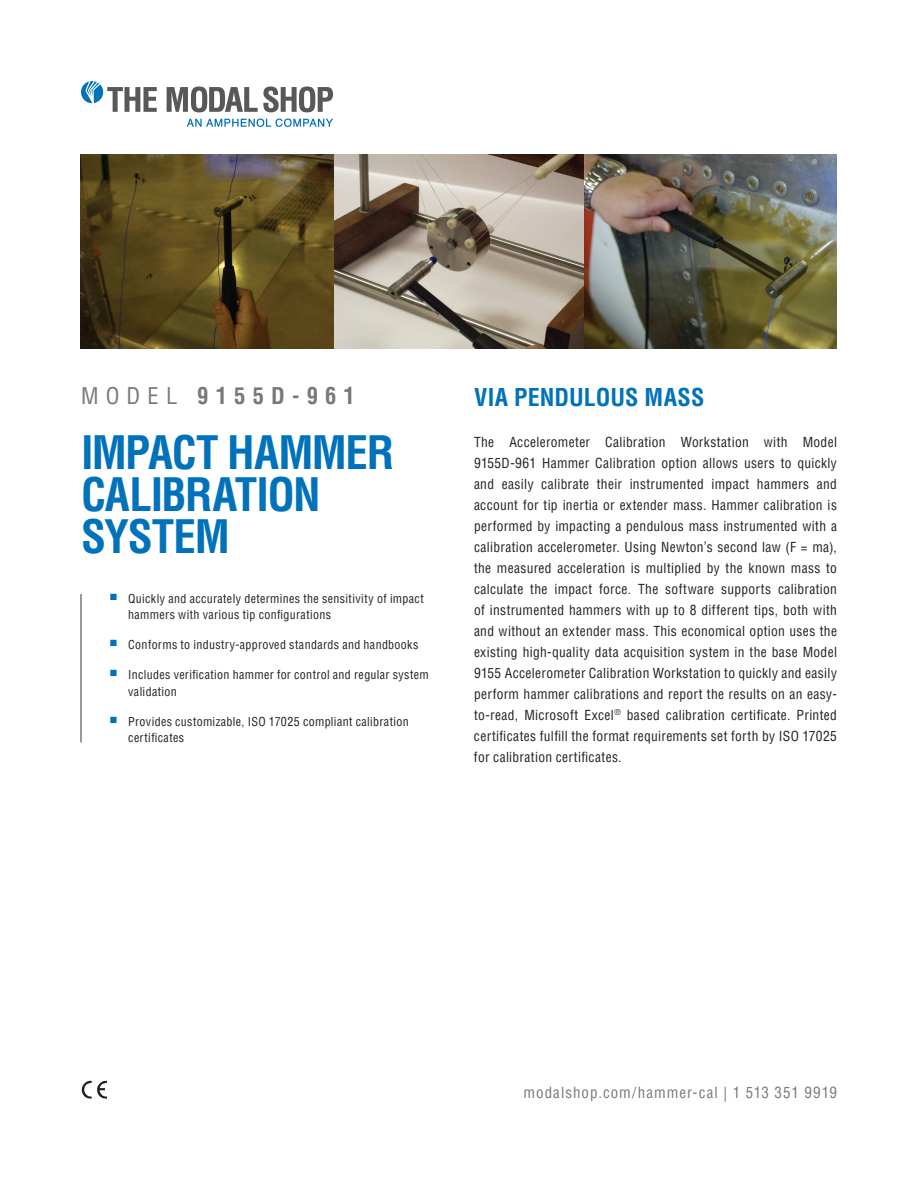
<style>
.page{position:relative;width:918px;height:1188px;background:#fff}
.page>*{position:absolute;margin:0;border:0;box-sizing:border-box;transform-origin:0 0}
.t1{font:700 condensed 45px/42px "Helvetica LT Pro";letter-spacing:-.03em;color:#0072bc}
.t2{font:700 condensed 24px "Helvetica LT Pro";letter-spacing:.005em;color:#0072bc}
.t3{font:700 condensed 22.5px "Helvetica LT Pro";letter-spacing:.32em;color:#76787b}
.t4{font:condensed 15px "Helvetica LT Pro";letter-spacing:.07em;color:#76787b}
.t5{font:condensed 13.5px/21px "Helvetica LT Pro";letter-spacing:.025em;color:#231f20;text-align:justify}
.t6{font:condensed 12px/16.5px "Helvetica LT Pro";letter-spacing:.03em;color:#231f20}
.s1{font-weight:400}
</style>
<div class="page">
<svg style="left:81px;top:1081px;width:26px;height:18px"></svg>
<img style="left:333px;top:154px;width:504px;height:194px">
<svg style="left:81px;top:154px;width:252px;height:194px"></svg>
<svg style="left:187px;top:119px;width:146px;height:8px"></svg>
<svg style="left:167px;top:86px;width:166px;height:26px"></svg>
<svg style="left:81px;top:81px;width:76px;height:31px"></svg>
<hr style="left:80px;top:594px;width:2px;height:148px;background:#76787b">
<h3 class="t3" style="left:81px;top:381px;width:275px"><span class="s1">MODEL</span> 9155D-961</h3>
<h2 class="t2" style="left:474px;top:381px;width:232px">VIA PENDULOUS MASS</h2>
<p class="t5" style="left:474px;top:431px;width:365px">The Accelerometer Calibration Workstation with Model 9155D-961 Hammer Calibration option allows users to quickly and easily calibrate their instrumented impact hammers and account for tip inertia or extender mass. Hammer calibration is performed by impacting a pendulous mass instrumented with a calibration accelerometer. Using Newton’s second law (F = ma), the measured acceleration is multiplied by the known mass to calculate the impact force. The software supports calibration of instrumented hammers with up to 8 different tips, both with and without an extender mass. This economical option uses the existing high-quality data acquisition system in the base Model 9155 Accelerometer Calibration Workstation to quickly and easily perform hammer calibrations and report the results on an easy&shy;to-read, Microsoft Excel<sup>®</sup> based calibration certificate. Printed certificates fulfill the format requirements set forth by ISO 17025 for calibration certificates.</p>
<h1 class="t1" style="left:81px;top:430px;width:315px">IMPACT HAMMER<br>CALIBRATION<br>SYSTEM</h1>
<p class="t6" style="left:128px;top:590px;width:297px;text-indent:-18px"><sup>■</sup> Quickly and accurately determines the sensitivity of impact hammers with various tip configurations</p>
<p class="t6" style="left:110px;top:636px;width:310px"><sup>■</sup> Conforms to industry-approved standards and handbooks</p>
<p class="t6" style="left:128px;top:666px;width:302px;text-indent:-18px"><sup>■</sup> Includes verification hammer for control and regular system validation</p>
<p class="t6" style="left:128px;top:713px;width:282px;text-indent:-18px"><sup>■</sup> Provides customizable, ISO 17025 compliant calibration certificates</p>
<p class="t4" style="left:524px;top:1083px;width:315px">modalshop.com/hammer-cal | 1 513 351 9919</p>
</div>
